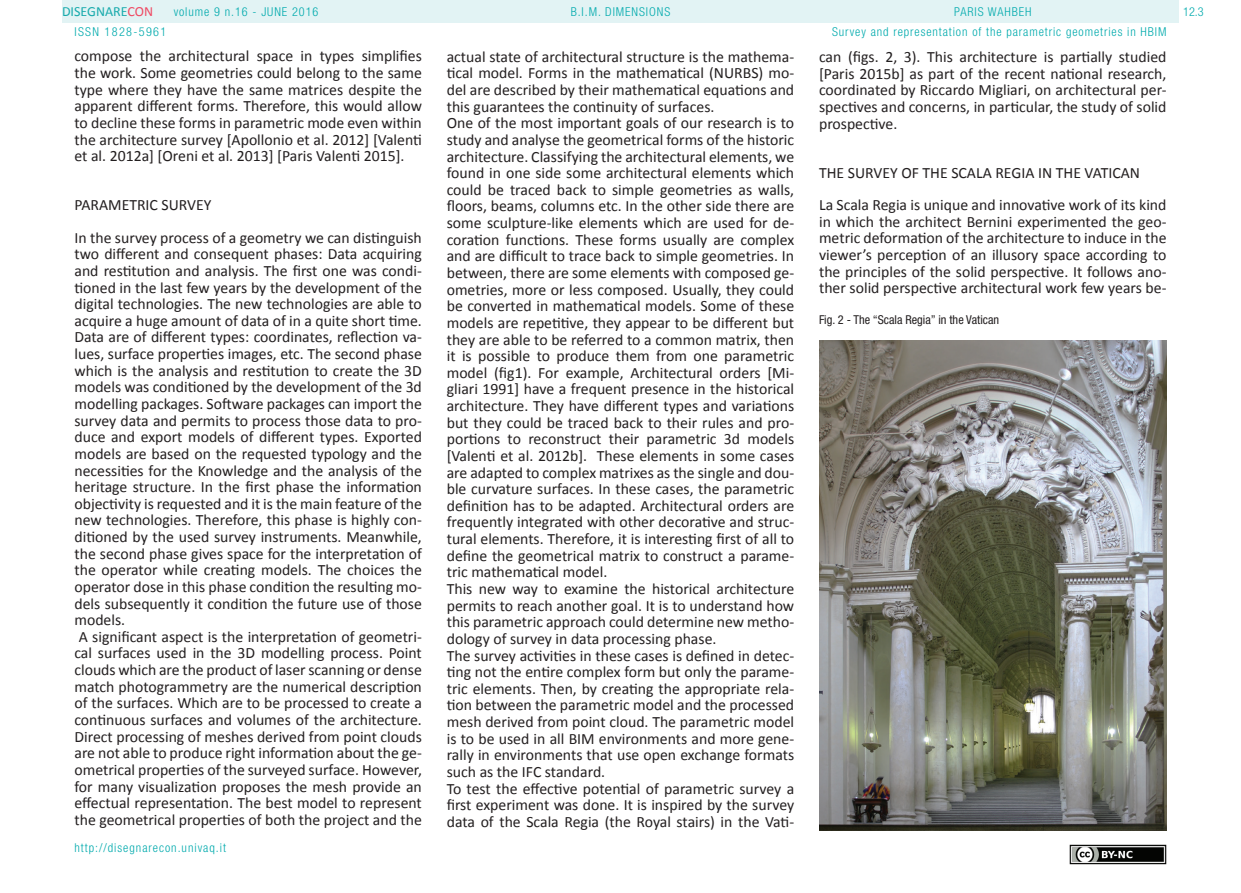
<style>
.page{position:relative;width:1241px;height:893px;background:#fff}
.page>*{position:absolute;margin:0;border:0;box-sizing:border-box;transform-origin:0 0}
.t1{font:15.75px/16.6px "Calibri";color:#231f20}
.t2{font:14px "Calibri";color:#17aaac}
.t3{font:300 condensed 12.25px/19.4px "Helvetica Neue LT Std";letter-spacing:.075em;color:#00aaad}
.t4{font:condensed 12.25px "Helvetica Neue LT Std";color:#231f20}
.t5{font:300 condensed 12.25px "Helvetica Neue LT Std";letter-spacing:.11em;color:#00aaad}
.s1{color:#ef4862}
</style>
<div class="page">
<div style="left:62px;top:0;width:1116px;height:23px;background:#e2f3f4"></div>
<img style="left:1069px;top:845px;width:97px;height:19px">
<img style="left:819px;top:341px;width:347px;height:490px">
<p class="t2" style="left:62px;top:3px;width:93px">DISEGNARE<span class="s1">CON</span></p>
<p class="t3" style="left:832px;top:2px;width:336px;text-indent:122px">paris wahbeh<br>Survey and representation of the parametric geometries in HBIM</p>
<p class="t3" style="left:174px;top:2px;width:146px">volume 9 n.16 - JUNE 2016</p>
<p class="t3" style="left:570px;top:2px;width:101px">B.I.M. DIMENSIONS</p>
<p class="t3" style="left:1182px;top:2px;width:22px">12.3</p>
<p class="t5" style="left:74px;top:24px;width:93px">ISSN 1828-5961</p>
<p class="t1" style="left:74px;top:48px;width:349px;text-align:justify">compose the architectural space in types simplifies the work. Some geometries could belong to the same type where they have the same matrices despite the apparent different forms. Therefore, this would allow to decline these forms in parametric mode even within the architecture survey [Apollonio et al. 2012] [Valenti et al. 2012a] [Oreni et al. 2013] [Paris Valenti 2015].</p>
<p class="t1" style="left:74px;top:189px;width:349px;line-height:32.4px">PARAMETRIC SURVEY<br>In the survey process of a geometry we can distinguish</p>
<p class="t1" style="left:74px;top:246px;width:349px">two different and consequent phases: Data acquiring and restitution and analysis. The first one was condi&shy;tioned in the last few years by the development of the digital technologies. The new technologies are able to acquire a huge amount of data of in a quite short time.<br>Data are of different types: coordinates, reflection va&shy;lues, surface properties images, etc. The second phase which is the analysis and restitution to create the 3D models was conditioned by the development of the 3d modelling packages. Software packages can import the survey data and permits to process those data to pro&shy;duce and export models of different types. Exported models are based on the requested typology and the necessities for the Knowledge and the analysis of the heritage structure. In the first phase the information objectivity is requested and it is the main feature of the new technologies. Therefore, this phase is highly con&shy;ditioned by the used survey instruments. Meanwhile, the second phase gives space for the interpretation of the operator while creating models. The choices the operator dose in this phase condition the resulting mo&shy;dels subsequently it condition the future use of those models.<br>A significant aspect is the interpretation of geometri&shy;cal surfaces used in the 3D modelling process. Point clouds which are the product of laser scanning or dense match photogrammetry are the numerical description of the surfaces. Which are to be processed to create a continuous surfaces and volumes of the architecture.<br>Direct processing of meshes derived from point clouds are not able to produce right information about the ge&shy;ometrical properties of the surveyed surface. However, for many visualization proposes the mesh provide an effectual representation. The best model to represent the geometrical properties of both the project and the</p>
<p class="t3" style="left:74px;top:838px;width:153px">http://disegnarecon.univaq.it</p>
<p class="t1" style="left:446px;top:48px;width:349px">actual state of architectural structure is the mathema&shy;tical model. Forms in the mathematical (NURBS) mo&shy;del are described by their mathematical equations and this guarantees the continuity of surfaces.<br>One of the most important goals of our research is to study and analyse the geometrical forms of the historic architecture. Classifying the architectural elements, we found in one side some architectural elements which could be traced back to simple geometries as walls, floors, beams, columns etc. In the other side there are some sculpture-like elements which are used for de&shy;coration functions. These forms usually are complex and are difficult to trace back to simple geometries. In between, there are some elements with composed ge&shy;ometries, more or less composed. Usually, they could be converted in mathematical models. Some of these models are repetitive, they appear to be different but they are able to be referred to a common matrix, then it is possible to produce them from one parametric model (fig1). For example, Architectural orders [Mi&shy;gliari 1991] have a frequent presence in the historical architecture. They have different types and variations but they could be traced back to their rules and pro&shy;portions to reconstruct their parametric 3d models [Valenti et al. 2012b]. These elements in some cases are adapted to complex matrixes as the single and dou&shy;ble curvature surfaces. In these cases, the parametric definition has to be adapted. Architectural orders are frequently integrated with other decorative and struc&shy;tural elements. Therefore, it is interesting first of all to define the geometrical matrix to construct a parame&shy;tric mathematical model.<br>This new way to examine the historical architecture permits to reach another goal. It is to understand how this parametric approach could determine new metho&shy;dology of survey in data processing phase.<br>The survey activities in these cases is defined in detec&shy;ting not the entire complex form but only the parame&shy;tric elements. Then, by creating the appropriate rela&shy;tion between the parametric model and the processed mesh derived from point cloud. The parametric model is to be used in all BIM environments and more gene&shy;rally in environments that use open exchange formats such as the IFC standard.<br>To test the effective potential of parametric survey a first experiment was done. It is inspired by the survey data of the Scala Regia (the Royal stairs) in the Vati-</p>
<p class="t1" style="left:819px;top:49px;width:349px;text-align:justify">can (figs. 2, 3). This architecture is partially studied [Paris 2015b] as part of the recent national research, coordinated by Riccardo Migliari, on architectural per&shy;spectives and concerns, in particular, the study of solid prospective.</p>
<p class="t1" style="left:819px;top:156px;width:349px;line-height:32.4px">THE SURVEY OF THE SCALA REGIA IN THE VATICAN<br>La Scala Regia is unique and innovative work of its kind</p>
<p class="t1" style="left:819px;top:213px;width:349px;text-align:justify">in which the architect Bernini experimented the geo&shy;metric deformation of the architecture to induce in the viewer’s perception of an illusory space according to the principles of the solid perspective. It follows ano&shy;ther solid perspective architectural work few years be-</p>
<p class="t4" style="left:819px;top:313px;width:182px">Fig. 2 - The “Scala Regia” in the Vatican</p>
</div>
